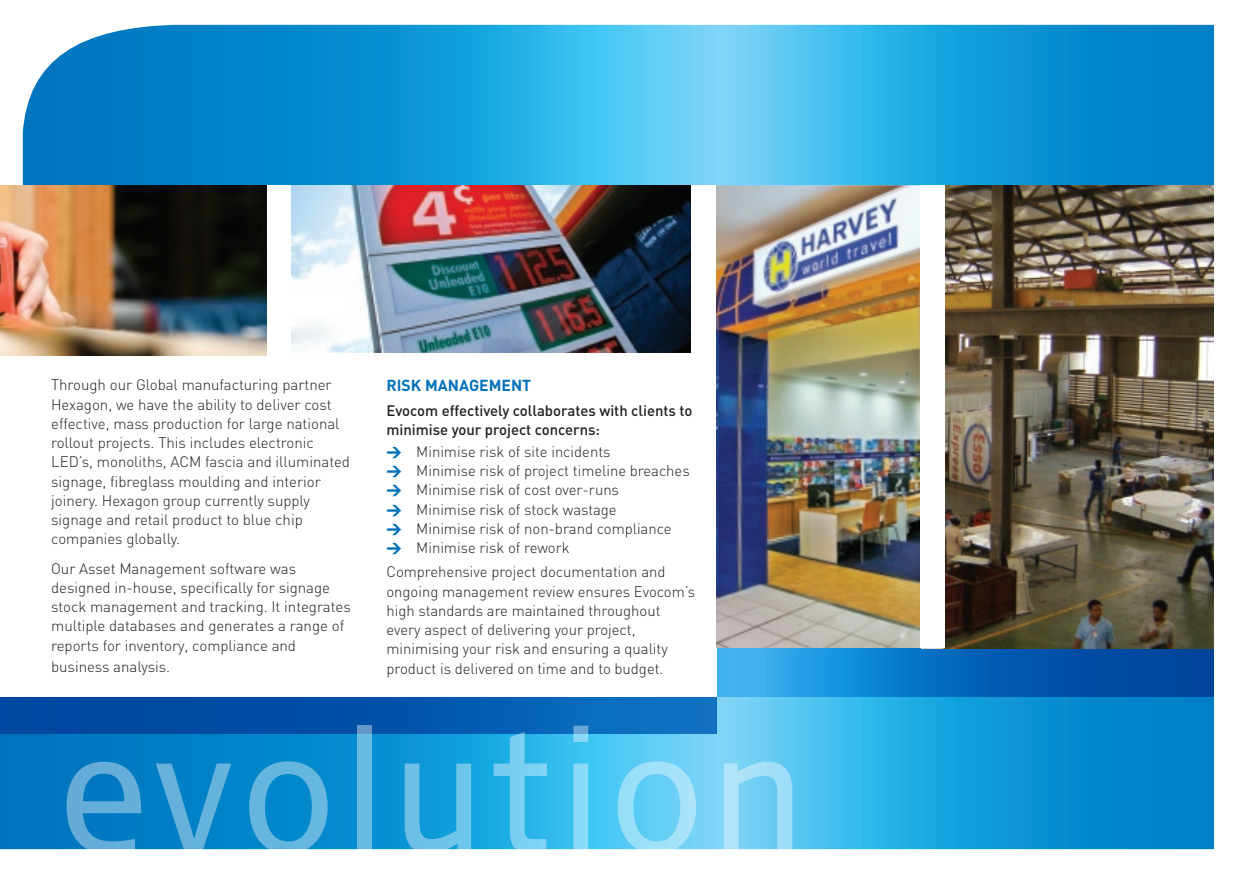
<style>
.page{position:relative;width:1239px;height:874px;background:#fff}
.page>*{position:absolute;margin:0;border:0;box-sizing:border-box;transform-origin:0 0}
.t1{font:700 15.75px "DIN";color:#0072bc}
.t2{font:300 15.05px/19.2px "DIN";color:#231f20}
.t3{font:500 15.05px/19.2px "DIN";color:#231f20}
.s1{font-weight:900;color:#0072bc}
</style>
<div class="page">
<img style="left:0;top:24px;width:1214px;height:826px">
<p class="t2" style="left:51px;top:375px;width:300px">Through our Global manufacturing partner Hexagon, we have the ability to deliver cost effective, mass production for large national rollout projects. This includes electronic LED’s, monoliths, ACM fascia and illuminated signage, fibreglass moulding and interior joinery. Hexagon group currently supply signage and retail product to blue chip companies globally.</p>
<p class="t2" style="left:51px;top:558px;width:301px">Our Asset Management software was designed in-house, specifically for signage stock management and tracking. It integrates multiple databases and generates a range of reports for inventory, compliance and</p>
<p class="t2" style="left:51px;top:656px;width:121px">business analysis.</p>
<p class="t1" style="left:386px;top:375px;width:146px">RISK MANAGEMENT</p>
<p class="t3" style="left:386px;top:400px;width:307px">Evocom effectively collaborates with clients to minimise your project concerns:</p>
<p class="t2" style="left:386px;top:441px;width:305px"><span class="s1">&gt;</span> Minimise risk of site incidents<br><span class="s1">&gt;</span> Minimise risk of project timeline breaches <span class="s1">&gt;</span> Minimise risk of cost over-runs<br><span class="s1">&gt;</span> Minimise risk of stock wastage<br><span class="s1">&gt;</span> Minimise risk of non-brand compliance <span class="s1">&gt;</span> Minimise risk of rework</p>
<p class="t2" style="left:386px;top:561px;width:310px">Comprehensive project documentation and ongoing management review ensures Evocom’s high standards are maintained throughout every aspect of delivering your project, minimising your risk and ensuring a quality product is delivered on time and to budget.</p>
</div>
